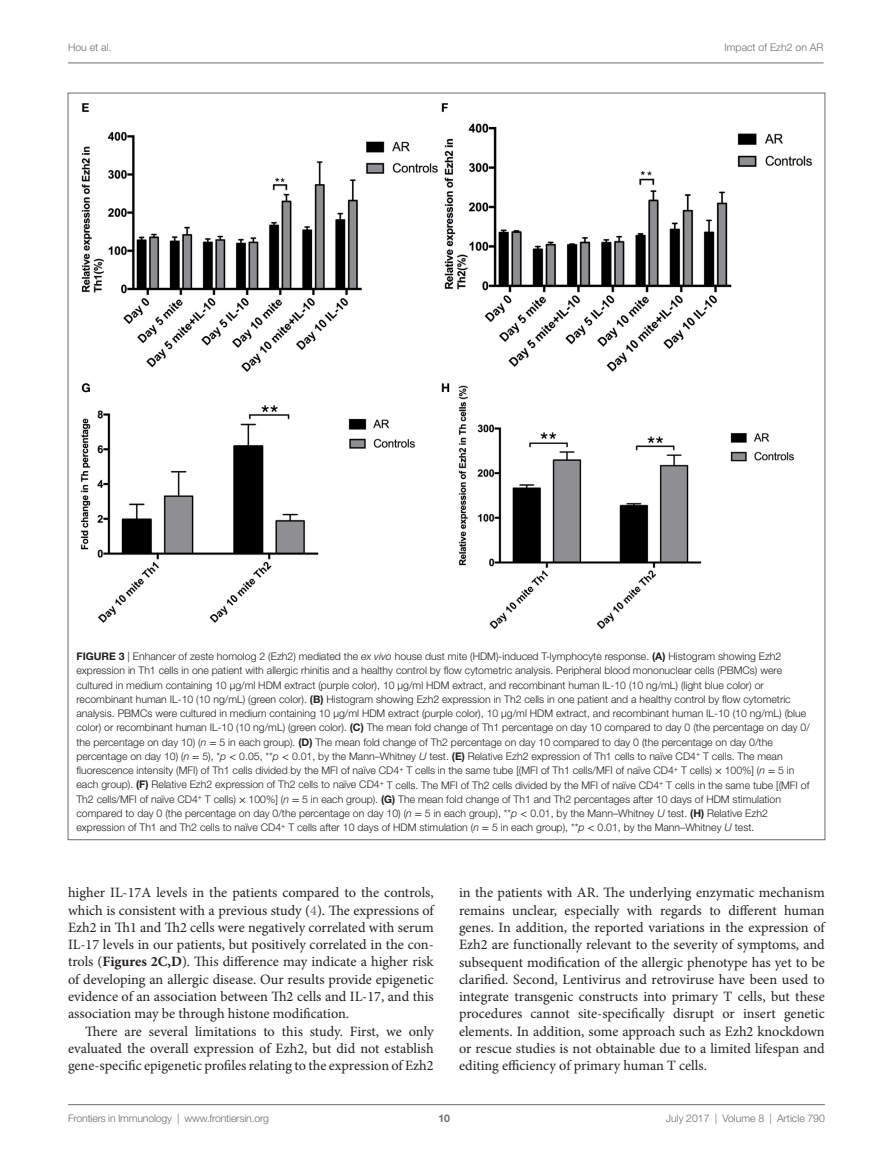
<style>
.page{position:relative;width:893px;height:1170px;background:#fff}
.page>*{position:absolute;margin:0;border:0;box-sizing:border-box;transform-origin:0 0}
.t1{font:14.25px/17.2px "Minion Pro";color:#231f20;text-align:justify}
.t2{font:300 10.5px/14.2px "Helvetica Neue LT Std";color:#231f20}
.t3{font:300 10.5px "Helvetica Neue LT Std";letter-spacing:-.005em;color:#6c6d70}
.t4{font:700 10.5px "Helvetica Neue LT Std";color:#6c6d70}
.s1{font-weight:700}
.s2{font-style:italic}
.s3{font-family:"STIX General";font-weight:400}
.s4{color:#6c6d70}
</style>
<div class="page">
<img style="left:80px;top:103px;width:733px;height:526px">
<hr style="left:68px;top:63px;width:756px;height:1px;background:#6c6d70">
<hr style="left:68px;top:1104px;width:757px;height:1px;background:#6c6d70">
<p class="t3" style="left:68px;top:41px;width:45px">Hou et al.</p>
<p class="t3" style="left:724px;top:41px;width:101px">Impact of Ezh2 on AR</p>
<p class="t2" style="left:76px;top:649px;width:735px"><span class="s1">FIGURE 3</span> | Enhancer of zeste homolog 2 (Ezh2) mediated the <span class="s2">ex vivo</span> house dust mite (HDM)-induced T-lymphocyte response. <span class="s1">(A)</span> Histogram showing Ezh2 expression in Th1 cells in one patient with allergic rhinitis and a healthy control by flow cytometric analysis. Peripheral blood mononuclear cells (PBMCs) were cultured in medium containing 10 µg/ml HDM extract (purple color), 10 µg/ml HDM extract, and recombinant human IL-10 (10 ng/mL) (light blue color) or recombinant human IL-10 (10 ng/mL) (green color). <span class="s1">(B)</span> Histogram showing Ezh2 expression in Th2 cells in one patient and a healthy control by flow cytometric analysis. PBMCs were cultured in medium containing 10 µg/ml HDM extract (purple color), 10 µg/ml HDM extract, and recombinant human IL-10 (10 ng/mL) (blue color) or recombinant human IL-10 (10 ng/mL) (green color). <span class="s1">(C)</span> The mean fold change of Th1 percentage on day 10 compared to day 0 (the percentage on day 0/ the percentage on day 10) (<span class="s2">n</span> <span class="s3">=</span> 5 in each group). <span class="s1">(D)</span> The mean fold change of Th2 percentage on day 10 compared to day 0 (the percentage on day 0/the percentage on day 10) (<span class="s2">n</span> <span class="s3">=</span> 5), *<span class="s2">p</span> <span class="s3">&lt;</span> 0.05, **<span class="s2">p</span> <span class="s3">&lt;</span> 0.01, by the Mann–Whitney <span class="s2">U</span> test. <span class="s1">(E)</span> Relative Ezh2 expression of Th1 cells to naïve CD4<sup>+</sup> T cells. The mean fluorescence intensity (MFI) of Th1 cells divided by the MFI of naïve CD4<sup>+</sup> T cells in the same tube [(MFI of Th1 cells/MFI of naïve CD4<sup>+</sup> T cells) <span class="s3">×</span> 100%] (<span class="s2">n</span> <span class="s3">=</span> 5 in each group). <span class="s1">(F)</span> Relative Ezh2 expression of Th2 cells to naïve CD4<sup>+</sup> T cells. The MFI of Th2 cells divided by the MFI of naïve CD4<sup>+</sup> T cells in the same tube [(MFI of Th2 cells/MFI of naïve CD4<sup>+</sup> T cells) <span class="s3">×</span> 100%] (<span class="s2">n</span> <span class="s3">=</span> 5 in each group). <span class="s1">(G)</span> The mean fold change of Th1 and Th2 percentages after 10 days of HDM stimulation compared to day 0 (the percentage on day 0/the percentage on day 10) (<span class="s2">n</span> <span class="s3">=</span> 5 in each group), **<span class="s2">p</span> <span class="s3">&lt;</span> 0.01, by the Mann–Whitney <span class="s2">U</span> test. <span class="s1">(H)</span> Relative Ezh2 expression of Th1 and Th2 cells to naïve CD4<sup>+</sup> T cells after 10 days of HDM stimulation (<span class="s2">n</span> <span class="s3">=</span> 5 in each group), **<span class="s2">p</span> <span class="s3">&lt;</span> 0.01, by the Mann–Whitney <span class="s2">U</span> test.</p>
<p class="t1" style="left:68px;top:884px;width:367px">higher IL-17A levels in the patients compared to the controls, which is consistent with a previous study (<span class="s4">4</span>). The expressions of Ezh2 in Th1 and Th2 cells were negatively correlated with serum IL-17 levels in our patients, but positively correlated in the con&shy;trols (<span class="s1">Figures 2C,D</span>). This difference may indicate a higher risk of developing an allergic disease. Our results provide epigenetic evidence of an association between Th2 cells and IL-17, and this association may be through histone modification.</p>
<h1 class="t1" style="left:68px;top:1022px;width:367px;text-indent:17px">There are several limitations to this study. First, we only evaluated the overall expression of Ezh2, but did not establish gene-specific epigenetic profiles relating to the expression of Ezh2</h1>
<p class="t1" style="left:459px;top:884px;width:367px">in the patients with AR. The underlying enzymatic mechanism remains unclear, especially with regards to different human genes. In addition, the reported variations in the expression of Ezh2 are functionally relevant to the severity of symptoms, and subsequent modification of the allergic phenotype has yet to be clarified. Second, Lentivirus and retroviruse have been used to integrate transgenic constructs into primary T cells, but these procedures cannot site-specifically disrupt or insert genetic elements. In addition, some approach such as Ezh2 knockdown or rescue studies is not obtainable due to a limited lifespan and editing efficiency of primary human T cells.</p>
<p class="t3" style="left:68px;top:1111px;width:203px">Frontiers in Immunology | www.frontiersin.org</p>
<p class="t3" style="left:666px;top:1111px;width:161px">July 2017 | Volume 8 | Article 790</p>
<p class="t4" style="left:439px;top:1111px;width:13px">10</p>
</div>
